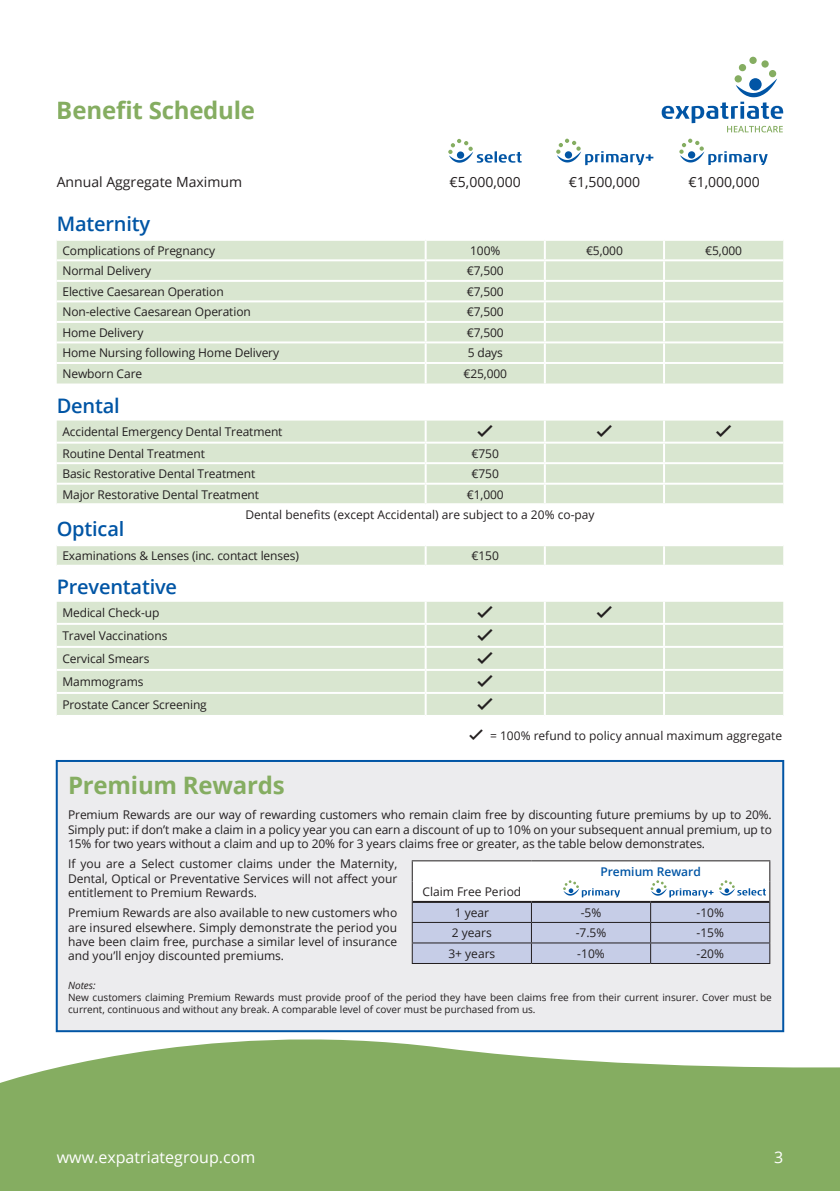
<style>
.page{position:relative;width:840px;height:1191px;background:#fff}
.page>*{position:absolute;margin:0;border:0;box-sizing:border-box;transform-origin:0 0}
.t1{font:700 24px "Open Sans";letter-spacing:-.01em;color:#85ad61}
.t2{font:600 20px "Open Sans";letter-spacing:-.01em;color:#0155a5}
.t3{font:700 18px "Gujarati";color:#231f20}
.t4{font:16px "Open Sans";color:#fff}
.t5{font:14px "Open Sans";color:#231f20}
.t6{font:12px/14.4px "Open Sans";letter-spacing:-.01em;color:#231f20;text-align:justify}
.t7{font:600 12px "Open Sans";color:#0155a5}
.t8{font:10px/12px "Open Sans";color:#231f20}
.t9{font:italic 10px "Open Sans";color:#231f20}
.s1{font-family:"Gujarati";font-weight:700;font-size:16px}
</style>
<div class="page">
<div style="left:56px;top:760px;width:727px;height:272px;background:#ececee;border:2px solid #0155a5"></div>
<svg style="left:1px;top:1016px;width:838px;height:175px;fill:#85ad61"></svg>
<svg style="left:0;top:1082px;width:1px;height:109px"></svg>
<svg style="left:57px;top:241px;width:725px;height:142px;background:#dce8d3"></svg>
<div style="left:749px;top:57px;width:7px;height:7px;background:#85ad61;border-radius:50%"></div>
<div style="left:734px;top:75px;width:7px;height:7px;background:#85ad61;border-radius:50%"></div>
<svg style="left:768px;top:70px;width:7px;height:7px"></svg>
<div style="left:738px;top:64px;width:7px;height:7px;background:#85ad61;border-radius:50%"></div>
<div style="left:761px;top:60px;width:7px;height:8px;background:#85ad61;border-radius:50%"></div>
<svg style="left:661px;top:79px;width:121px;height:53px"></svg>
<svg style="left:448px;top:139px;width:73px;height:24px"></svg>
<svg style="left:556px;top:139px;width:97px;height:26px"></svg>
<svg style="left:679px;top:139px;width:88px;height:26px"></svg>
<div style="left:57px;top:420px;width:725px;height:83px;background:#d9e6d0"></div>
<hr style="left:424px;top:420px;width:2px;height:21px;background:#fff">
<hr style="left:543px;top:420px;width:2px;height:21px;background:#fff">
<hr style="left:662px;top:420px;width:2px;height:21px;background:#fff">
<hr style="left:57px;top:441px;width:368px;height:2px;background:#fff">
<hr style="left:425px;top:441px;width:119px;height:2px;background:#fff">
<hr style="left:544px;top:441px;width:119px;height:2px;background:#fff">
<hr style="left:663px;top:441px;width:119px;height:2px;background:#fff">
<hr style="left:57px;top:462px;width:368px;height:2px;background:#fff">
<hr style="left:425px;top:462px;width:119px;height:2px;background:#fff">
<hr style="left:544px;top:462px;width:119px;height:2px;background:#fff">
<hr style="left:663px;top:462px;width:119px;height:2px;background:#fff">
<hr style="left:57px;top:483px;width:368px;height:2px;background:#fff">
<hr style="left:425px;top:483px;width:119px;height:2px;background:#fff">
<svg style="left:424px;top:443px;width:2px;height:60px"></svg>
<hr style="left:544px;top:483px;width:119px;height:2px;background:#fff">
<svg style="left:543px;top:443px;width:2px;height:60px"></svg>
<hr style="left:663px;top:483px;width:119px;height:2px;background:#fff">
<svg style="left:662px;top:443px;width:2px;height:60px"></svg>
<svg style="left:57px;top:546px;width:725px;height:19px;background:#dae6d1"></svg>
<div style="left:57px;top:602px;width:725px;height:113px;background:#d9e6d0"></div>
<hr style="left:424px;top:602px;width:2px;height:21px;background:#fff">
<hr style="left:543px;top:602px;width:2px;height:21px;background:#fff">
<hr style="left:662px;top:602px;width:2px;height:21px;background:#fff">
<hr style="left:57px;top:623px;width:368px;height:2px;background:#fff">
<hr style="left:425px;top:623px;width:119px;height:2px;background:#fff">
<hr style="left:424px;top:625px;width:2px;height:21px;background:#fff">
<hr style="left:544px;top:623px;width:119px;height:2px;background:#fff">
<hr style="left:543px;top:625px;width:2px;height:21px;background:#fff">
<hr style="left:663px;top:623px;width:119px;height:2px;background:#fff">
<hr style="left:662px;top:625px;width:2px;height:21px;background:#fff">
<hr style="left:57px;top:646px;width:368px;height:2px;background:#fff">
<hr style="left:425px;top:646px;width:119px;height:2px;background:#fff">
<hr style="left:424px;top:648px;width:2px;height:21px;background:#fff">
<hr style="left:544px;top:646px;width:119px;height:2px;background:#fff">
<hr style="left:543px;top:648px;width:2px;height:21px;background:#fff">
<hr style="left:663px;top:646px;width:119px;height:2px;background:#fff">
<hr style="left:662px;top:648px;width:2px;height:21px;background:#fff">
<hr style="left:57px;top:669px;width:368px;height:2px;background:#fff">
<hr style="left:425px;top:669px;width:119px;height:2px;background:#fff">
<hr style="left:424px;top:671px;width:2px;height:21px;background:#fff">
<hr style="left:544px;top:669px;width:119px;height:2px;background:#fff">
<hr style="left:543px;top:671px;width:2px;height:21px;background:#fff">
<hr style="left:663px;top:669px;width:119px;height:2px;background:#fff">
<hr style="left:662px;top:671px;width:2px;height:21px;background:#fff">
<hr style="left:57px;top:692px;width:368px;height:2px;background:#fff">
<hr style="left:425px;top:692px;width:119px;height:2px;background:#fff">
<hr style="left:424px;top:694px;width:2px;height:21px;background:#fff">
<hr style="left:544px;top:692px;width:119px;height:2px;background:#fff">
<hr style="left:543px;top:694px;width:2px;height:21px;background:#fff">
<hr style="left:663px;top:692px;width:119px;height:2px;background:#fff">
<hr style="left:662px;top:694px;width:2px;height:21px;background:#fff">
<hr style="left:411px;top:860px;width:120px;height:1px;background:#231f20">
<hr style="left:531px;top:860px;width:119px;height:1px;background:#231f20">
<hr style="left:650px;top:860px;width:119px;height:1px;background:#231f20">
<hr style="left:411px;top:963px;width:120px;height:1px;background:#231f20">
<hr style="left:531px;top:963px;width:119px;height:1px;background:#231f20">
<hr style="left:650px;top:963px;width:119px;height:1px;background:#231f20">
<svg style="left:411px;top:861px;width:358px;height:102px;background:#d0d5e5"></svg>
<h1 class="t1" style="left:57px;top:93px;width:200px">Benefit Schedule</h1>
<p class="t5" style="left:57px;top:173px;width:187px">Annual Aggregate Maximum</p>
<p class="t5" style="left:449px;top:173px;width:73px">€5,000,000</p>
<p class="t5" style="left:568px;top:173px;width:73px">€1,500,000</p>
<p class="t5" style="left:688px;top:173px;width:73px">€1,000,000</p>
<h2 class="t2" style="left:57px;top:210px;width:95px">Maternity</h2>
<p class="t6" style="left:62px;top:243px;width:154px">Complications of Pregnancy</p>
<p class="t6" style="left:470px;top:243px;width:32px">100%</p>
<p class="t6" style="left:585px;top:243px;width:38px">€5,000</p>
<p class="t6" style="left:704px;top:243px;width:38px">€5,000</p>
<p class="t6" style="left:62px;top:263px;width:90px">Normal Delivery</p>
<p class="t6" style="left:466px;top:263px;width:38px">€7,500</p>
<p class="t6" style="left:62px;top:284px;width:163px">Elective Caesarean Operation</p>
<p class="t6" style="left:466px;top:284px;width:38px">€7,500</p>
<p class="t6" style="left:62px;top:304px;width:190px">Non-elective Caesarean Operation</p>
<p class="t6" style="left:466px;top:304px;width:38px">€7,500</p>
<p class="t6" style="left:62px;top:325px;width:82px">Home Delivery</p>
<p class="t6" style="left:466px;top:325px;width:38px">€7,500</p>
<p class="t6" style="left:62px;top:345px;width:218px">Home Nursing following Home Delivery</p>
<p class="t6" style="left:467px;top:345px;width:37px">5 days</p>
<p class="t6" style="left:62px;top:366px;width:81px">Newborn Care</p>
<p class="t6" style="left:463px;top:366px;width:45px">€25,000</p>
<h2 class="t2" style="left:57px;top:391px;width:64px">Dental</h2>
<p class="t6" style="left:62px;top:424px;width:221px">Accidental Emergency Dental Treatment</p>
<h3 class="t3" style="left:476px;top:420px;width:18px">✓</h3>
<h3 class="t3" style="left:595px;top:420px;width:18px">✓</h3>
<h3 class="t3" style="left:715px;top:420px;width:18px">✓</h3>
<p class="t6" style="left:62px;top:445px;width:144px">Routine Dental Treatment</p>
<p class="t6" style="left:471px;top:445px;width:29px">€750</p>
<p class="t6" style="left:62px;top:466px;width:194px">Basic Restorative Dental Treatment</p>
<p class="t6" style="left:471px;top:466px;width:29px">€750</p>
<p class="t6" style="left:62px;top:487px;width:198px">Major Restorative Dental Treatment</p>
<p class="t6" style="left:245px;top:483px;width:350px;line-height:20.6px;text-indent:221px">€1,000<br>Dental benefits (except Accidental) are subject to a 20% co-pay</p>
<h2 class="t2" style="left:57px;top:515px;width:69px">Optical</h2>
<p class="t6" style="left:62px;top:548px;width:238px">Examinations &amp; Lenses (inc. contact lenses)</p>
<p class="t6" style="left:471px;top:548px;width:29px">€150</p>
<h2 class="t2" style="left:57px;top:573px;width:122px">Preventative</h2>
<p class="t6" style="left:62px;top:605px;width:98px">Medical Check-up</p>
<h3 class="t3" style="left:476px;top:601px;width:18px">✓</h3>
<h3 class="t3" style="left:595px;top:601px;width:18px">✓</h3>
<p class="t6" style="left:62px;top:628px;width:106px">Travel Vaccinations</p>
<h3 class="t3" style="left:476px;top:624px;width:18px">✓</h3>
<p class="t6" style="left:62px;top:651px;width:88px">Cervical Smears</p>
<h3 class="t3" style="left:476px;top:647px;width:18px">✓</h3>
<p class="t6" style="left:62px;top:674px;width:83px">Mammograms</p>
<h3 class="t3" style="left:476px;top:670px;width:18px">✓</h3>
<p class="t6" style="left:62px;top:697px;width:146px">Prostate Cancer Screening</p>
<h3 class="t3" style="left:476px;top:693px;width:18px">✓</h3>
<p class="t6" style="left:468px;top:728px;width:315px"><span class="s1">✓</span> = 100% refund to policy annual maximum aggregate</p>
<h1 class="t1" style="left:68px;top:768px;width:218px">Premium Rewards</h1>
<p class="t6" style="left:68px;top:807px;width:705px">Premium Rewards are our way of rewarding customers who remain claim free by discounting future premiums by up to 20%.<br>Simply put: if don’t make a claim in a policy year you can earn a discount of up to 10% on your subsequent annual premium, up to 15% for two years without a claim and up to 20% for 3 years claims free or greater, as the table below demonstrates.</p>
<p class="t6" style="left:68px;top:856px;width:330px">If you are a Select customer claims under the Maternity, Dental, Optical or Preventative Services will not affect your entitlement to Premium Rewards.</p>
<p class="t6" style="left:68px;top:905px;width:330px">Premium Rewards are also available to new customers who are insured elsewhere. Simply demonstrate the period you have been claim free, purchase a similar level of insurance and you’ll enjoy discounted premiums.</p>
<p class="t9" style="left:68px;top:979px;width:29px">Notes:</p>
<p class="t8" style="left:68px;top:991px;width:705px">New customers claiming Premium Rewards must provide proof of the period they have been claims free from their current insurer. Cover must be current, continuous and without any break. A comparable level of cover must be purchased from us.</p>
<p class="t7" style="left:600px;top:863px;width:102px">Premium Reward</p>
<p class="t6" style="left:422px;top:881px;width:100px;line-height:20.6px;text-align:center">Claim Free Period<br>1 year</p>
<p class="t6" style="left:580px;top:905px;width:22px">-5%</p>
<p class="t6" style="left:696px;top:905px;width:29px">-10%</p>
<p class="t6" style="left:451px;top:925px;width:42px">2 years</p>
<p class="t6" style="left:575px;top:925px;width:32px">-7.5%</p>
<p class="t6" style="left:696px;top:925px;width:29px">-15%</p>
<p class="t6" style="left:448px;top:946px;width:48px">3+ years</p>
<p class="t6" style="left:577px;top:946px;width:29px">-10%</p>
<p class="t6" style="left:696px;top:946px;width:29px">-20%</p>
<h3 class="t4" style="left:57px;top:1145px;width:200px">www.expatriategroup.com</h3>
<h3 class="t4" style="left:773px;top:1145px;width:11px">3</h3>
</div>
